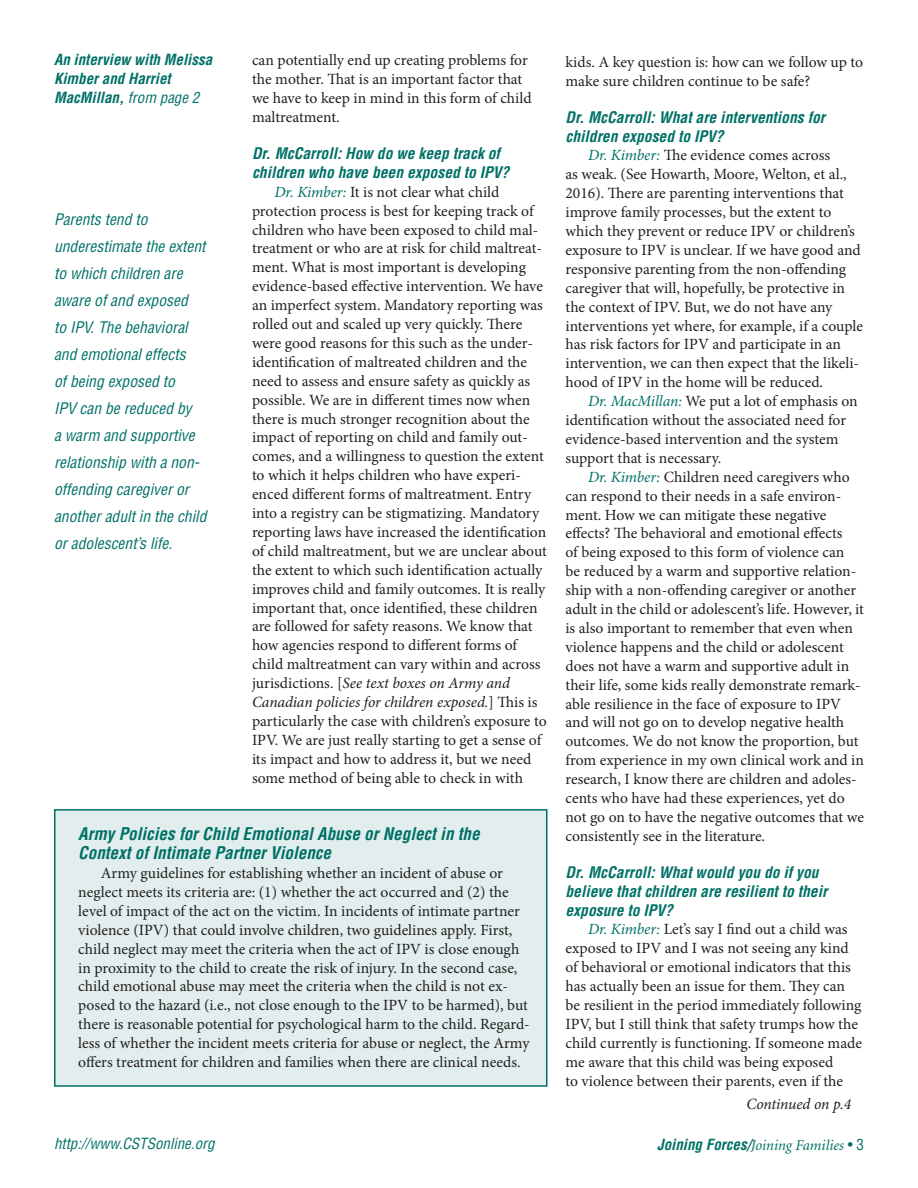
<style>
.page{position:relative;width:918px;height:1188px;background:#fff}
.page>*{position:absolute;margin:0;border:0;box-sizing:border-box;transform-origin:0 0}
.t1{font:italic 700 condensed 17.1px/18.9px "Helvetica LT Std";color:#007167}
.text{font:15.6px/18.9px "Minion Pro";color:#231f20}
.pq{font:italic condensed 15.6px/27px "Helvetica LT Std";color:#007167}
.q{font:italic 700 condensed 15.6px/18.9px "Helvetica LT Std";color:#007167}
.byline{font:italic 15.6px "Minion Pro";letter-spacing:-.01em;color:#231f20}
.t2{font:italic 700 condensed 15px/18.9px "Helvetica LT Std";color:#007167}
.t3{font:italic 15px "Minion";color:#007167}
.t4{font:italic condensed 15px "Helvetica LT Std";color:#007167}
.s1{font-weight:400}
.s2{font-style:italic;color:#007167}
.s3{font-style:italic}
.s4{font-family:"Helvetica LT Std";font-weight:700;font-stretch:condensed}
.s5{font-family:"Helvetica LT Std";font-style:normal;font-stretch:condensed}
</style>
<div class="page">
<div style="left:54px;top:809px;width:494px;height:278px;background:#e2eeed;border:2px solid #007167"></div>
<p class="t2" style="left:54px;top:50px;width:160px">An interview with Melissa<br>Kimber and Harriet<br>MacMillan, <span class="s1">from page 2</span></p>
<p class="pq" style="left:54px;top:206px;width:154px">Parents tend to underestimate the extent to which children are aware of and exposed<br>to IPV. The behavioral and emotional effects<br>of being exposed to<br>IPV can be reduced by<br>a warm and supportive relationship with a non&shy;offending caregiver or another adult in the child or adolescent’s life.</p>
<p class="text" style="left:252px;top:51px;width:281px">can potentially end up creating problems for the mother. That is an important factor that we have to keep in mind in this form of child maltreatment.</p>
<p class="q" style="left:252px;top:144px;width:259px">Dr. McCarroll: How do we keep track of children who have been exposed to IPV?</p>
<p class="text" style="left:252px;top:182px;width:296px;text-indent:22px"><span class="s2">Dr. Kimber:</span> It is not clear what child protection process is best for keeping track of children who have been exposed to child mal&shy;treatment or who are at risk for child maltreat&shy;ment. What is most important is developing evidence-based effective intervention. We have an imperfect system. Mandatory reporting was rolled out and scaled up very quickly. There were good reasons for this such as the under&shy;identification of maltreated children and the need to assess and ensure safety as quickly as possible. We are in different times now when there is much stronger recognition about the impact of reporting on child and family out&shy;comes, and a willingness to question the extent to which it helps children who have experi&shy;enced different forms of maltreatment. Entry into a registry can be stigmatizing. Mandatory reporting laws have increased the identification of child maltreatment, but we are unclear about the extent to which such identification actually improves child and family outcomes. It is really important that, once identified, these children are followed for safety reasons. We know that how agencies respond to different forms of child maltreatment can vary within and across jurisdictions. [<span class="s3">See text boxes on Army and Canadian policies for children exposed.</span>] This is particularly the case with children’s exposure to IPV. We are just really starting to get a sense of its impact and how to address it, but we need some method of being able to check in with</p>
<p class="t1" style="left:78px;top:825px;width:403px">Army Policies for Child Emotional Abuse or Neglect in the<br>Context of Intimate Partner Violence</p>
<p class="text" style="left:78px;top:864px;width:453px;text-indent:22px">Army guidelines for establishing whether an incident of abuse or neglect meets its criteria are: (1) whether the act occurred and (2) the level of impact of the act on the victim. In incidents of intimate partner violence (IPV) that could involve children, two guidelines apply. First, child neglect may meet the criteria when the act of IPV is close enough in proximity to the child to create the risk of injury. In the second case, child emotional abuse may meet the criteria when the child is not ex&shy;posed to the hazard (i.e., not close enough to the IPV to be harmed), but there is reasonable potential for psychological harm to the child. Regard&shy;less of whether the incident meets criteria for abuse or neglect, the Army offers treatment for children and families when there are clinical needs.</p>
<p class="text" style="left:566px;top:52px;width:299px">kids. A key question is: how can we follow up to make sure children continue to be safe?</p>
<p class="q" style="left:566px;top:108px;width:261px">Dr. McCarroll: What are interventions for children exposed to IPV?</p>
<p class="text" style="left:566px;top:146px;width:299px;text-indent:22px"><span class="s2">Dr. Kimber:</span> The evidence comes across<br>as weak. (See Howarth, Moore, Welton, et al., 2016). There are parenting interventions that improve family processes, but the extent to which they prevent or reduce IPV or children’s exposure to IPV is unclear. If we have good and responsive parenting from the non-offending caregiver that will, hopefully, be protective in the context of IPV. But, we do not have any interventions yet where, for example, if a couple has risk factors for IPV and participate in an intervention, we can then expect that the likeli&shy;hood of IPV in the home will be reduced.</p>
<p class="text" style="left:566px;top:392px;width:294px;text-indent:22px"><span class="s2">Dr. MacMillan:</span> We put a lot of emphasis on identification without the associated need for evidence-based intervention and the system support that is necessary.</p>
<p class="text" style="left:566px;top:467px;width:300px;text-indent:22px"><span class="s2">Dr. Kimber:</span> Children need caregivers who can respond to their needs in a safe environ&shy;ment. How we can mitigate these negative effects? The behavioral and emotional effects<br>of being exposed to this form of violence can<br>be reduced by a warm and supportive relation&shy;ship with a non-offending caregiver or another adult in the child or adolescent’s life. However, it is also important to remember that even when violence happens and the child or adolescent does not have a warm and supportive adult in their life, some kids really demonstrate remark&shy;able resilience in the face of exposure to IPV and will not go on to develop negative health outcomes. We do not know the proportion, but from experience in my own clinical work and in research, I know there are children and adoles&shy;cents who have had these experiences, yet do not go on to have the negative outcomes that we consistently see in the literature.</p>
<p class="q" style="left:566px;top:863px;width:263px">Dr. McCarroll: What would you do if you believe that children are resilient to their exposure to IPV?</p>
<p class="text" style="left:566px;top:920px;width:298px;text-indent:22px"><span class="s2">Dr. Kimber:</span> Let’s say I find out a child was exposed to IPV and I was not seeing any kind of behavioral or emotional indicators that this has actually been an issue for them. They can be resilient in the period immediately following IPV, but I still think that safety trumps how the child currently is functioning. If someone made me aware that this child was being exposed<br>to violence between their parents, even if the</p>
<p class="byline" style="left:746px;top:1094px;width:106px">Continued on p.4</p>
<p class="t4" style="left:54px;top:1134px;width:162px">http://www.CSTSonline.org</p>
<p class="t3" style="left:657px;top:1138px;width:208px"><span class="s4">Joining Forces/</span>Joining Families <span class="s5">• 3</span></p>
</div>
